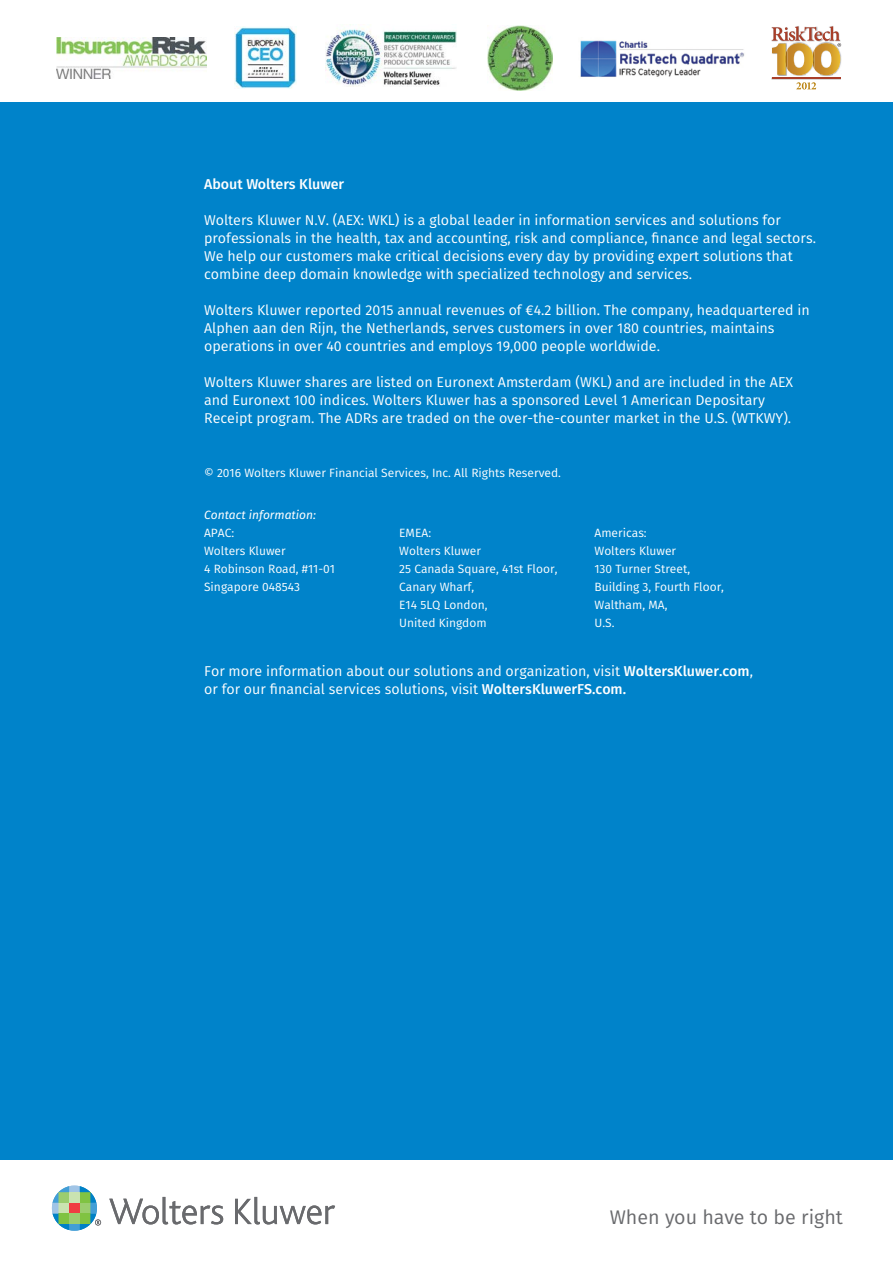
<style>
.page{position:relative;width:893px;height:1263px;background:#fff}
.page>*{position:absolute;margin:0;border:0;box-sizing:border-box;transform-origin:0 0}
.t1{font:19.65px "Fira Sans";color:#696a6d}
.t2{font:14.25px/18px "Fira Sans";color:#fff}
.t3{font:500 14.25px "Fira Sans";color:#fff}
.t4{font:12px/18px "Fira Sans";color:#fff}
.t5{font:italic 12px "Fira Sans";color:#fff}
.s1{font-weight:500}
</style>
<div class="page">
<div style="left:0;top:102px;width:893px;height:1057px;background:#0083ca"></div>
<svg style="left:109px;top:1197px;width:114px;height:27px"></svg>
<svg style="left:235px;top:1197px;width:100px;height:27px"></svg>
<svg style="left:52px;top:1185px;width:49px;height:46px"></svg>
<img style="left:580px;top:40px;width:164px;height:37px">
<img style="left:488px;top:25px;width:65px;height:65px">
<img style="left:326px;top:28px;width:131px;height:58px">
<img style="left:235px;top:27px;width:62px;height:61px">
<img style="left:57px;top:37px;width:149px;height:41px">
<img style="left:772px;top:77px;width:69px;height:3px">
<hr style="left:772px;top:77px;width:68px;height:2px;background:#a93e29">
<svg style="left:772px;top:26px;width:69px;height:50px"></svg>
<svg style="left:796px;top:82px;width:20px;height:7px"></svg>
<p class="t3" style="left:204px;top:174px;width:142px">About Wolters Kluwer</p>
<p class="t2" style="left:204px;top:211px;width:613px">Wolters Kluwer N.V. (AEX: WKL) is a global leader in information services and solutions for professionals in the health, tax and accounting, risk and compliance, finance and legal sectors.<br>We help our customers make critical decisions every day by providing expert solutions that combine deep domain knowledge with specialized technology and services.</p>
<p class="t2" style="left:204px;top:301px;width:607px">Wolters Kluwer reported 2015 annual revenues of €4.2 billion. The company, headquartered in<br>Alphen aan den Rijn, the Netherlands, serves customers in over 180 countries, maintains operations in over 40 countries and employs 19,000 people worldwide.</p>
<p class="t2" style="left:204px;top:373px;width:591px">Wolters Kluwer shares are listed on Euronext Amsterdam (WKL) and are included in the AEX and Euronext 100 indices. Wolters Kluwer has a sponsored Level 1 American Depositary<br>Receipt program. The ADRs are traded on the over-the-counter market in the U.S. (WTKWY).</p>
<p class="t4" style="left:204px;top:464px;width:358px">© 2016 Wolters Kluwer Financial Services, Inc. All Rights Reserved.</p>
<p class="t5" style="left:204px;top:507px;width:113px">Contact information:</p>
<p class="t4" style="left:204px;top:524px;width:132px">APAC:<br>Wolters Kluwer<br>4 Robinson Road, #11-01<br>Singapore 048543</p>
<p class="t4" style="left:399px;top:524px;width:160px">EMEA:<br>Wolters Kluwer<br>25 Canada Square, 41st Floor,<br>Canary Wharf,<br>E14 5LQ London,<br>United Kingdom</p>
<p class="t4" style="left:594px;top:524px;width:131px">Americas:<br>Wolters Kluwer<br>130 Turner Street,<br>Building 3, Fourth Floor,<br>Waltham, MA,<br>U.S.</p>
<p class="t2" style="left:204px;top:662px;width:550px">For more information about our solutions and organization, visit <span class="s1">WoltersKluwer.com</span>, or for our financial services solutions, visit <span class="s1">WoltersKluwerFS.com.</span></p>
<h1 class="t1" style="left:610px;top:1203px;width:235px">When you have to be right</h1>
</div>
